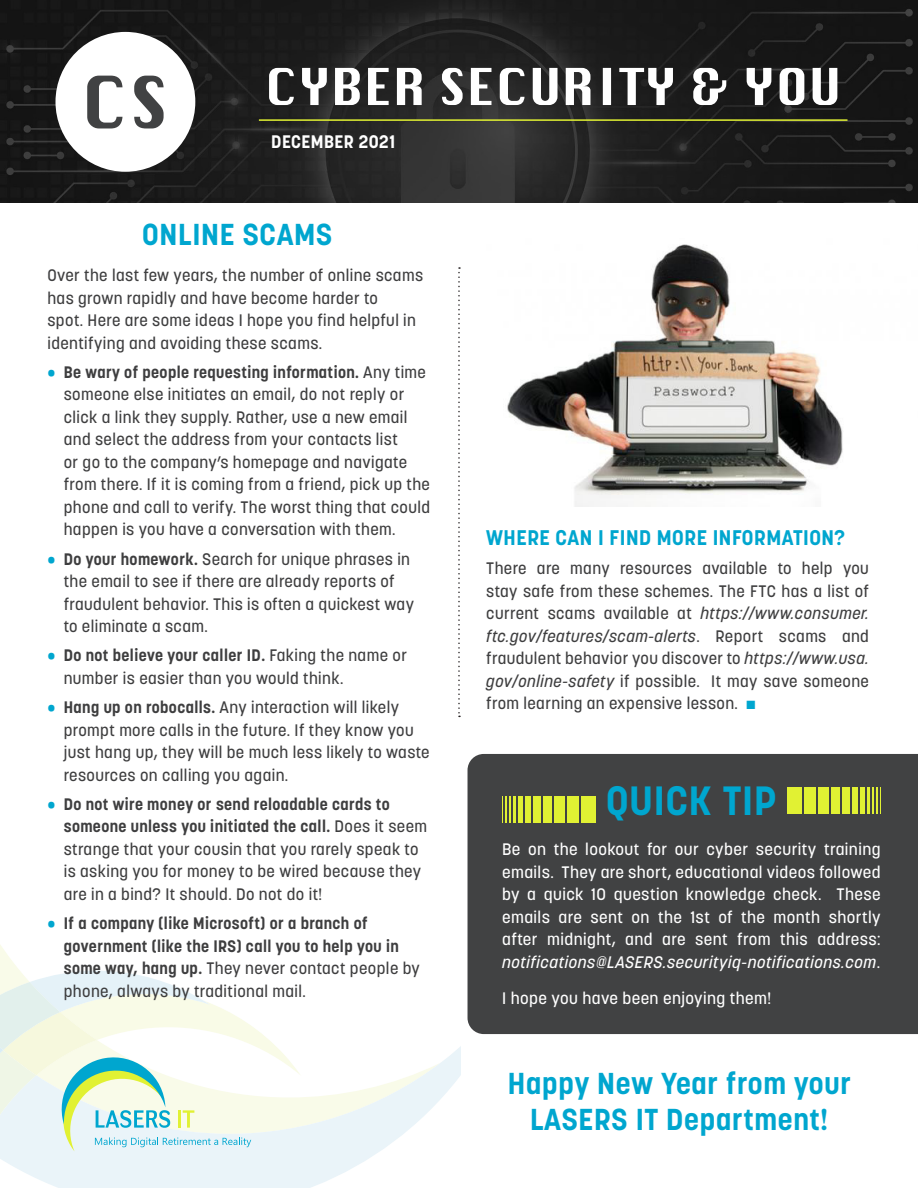
<style>
.page{position:relative;width:918px;height:1188px;background:#fff}
.page>*{position:absolute;margin:0;border:0;box-sizing:border-box;transform-origin:0 0}
.t1{font:700 40.5px "Korolev";letter-spacing:.025em;color:#00a6cf}
.t2{font:700 30px/36px "Korolev";letter-spacing:.025em;color:#00a6cf;text-align:center}
.t3{font:700 21px "Korolev";letter-spacing:.025em;color:#00a6cf}
.t4{font:700 18px "Korolev";letter-spacing:.025em;color:#fff}
.t5{font:500 16.5px/22.5px "Korolev";letter-spacing:.025em;color:#3e3e3f}
.t6{font:500 16.5px/22.5px "Korolev";letter-spacing:.025em;color:#fff;text-align:justify}
.t7{font:700 16.5px/22.5px "Korolev";letter-spacing:.025em;color:#3e3e3f}
.s1{color:#00a6cf}
.s2{font-weight:700}
.s3{font-weight:500;color:#00a6cf}
.s4{font-weight:500}
.s5{font-style:italic}
</style>
<div class="page">
<svg style="left:0;top:715px;width:468px;height:473px"></svg>
<svg style="left:210px;top:994px;width:91px;height:194px"></svg>
<svg style="left:0;top:971px;width:210px;height:217px;fill:#eaf4f9"></svg>
<div style="left:461px;top:944px;width:131px;height:214px;background:#fff"></div>
<svg style="left:0;top:982px;width:251px;height:169px"></svg>
<svg style="left:458px;top:267px;width:2px;height:450px"></svg>
<img style="left:0;top:0;width:918px;height:202px">
<svg style="left:269px;top:68px;width:568px;height:37px"></svg>
<hr style="left:259px;top:119px;width:589px;height:2px;background:#e1f133">
<div style="left:55px;top:32px;width:140px;height:140px;background:#fff;border-radius:50%"></div>
<svg style="left:87px;top:76px;width:77px;height:52px"></svg>
<div style="left:468px;top:754px;width:450px;height:280px;background:#414243"></div>
<div style="left:787px;top:787px;width:15px;height:27px;background:#e1f133"></div>
<div style="left:804px;top:787px;width:12px;height:27px;background:#e1f133"></div>
<div style="left:819px;top:787px;width:10px;height:27px;background:#e1f133"></div>
<div style="left:831px;top:787px;width:9px;height:27px;background:#e1f133"></div>
<div style="left:842px;top:787px;width:8px;height:27px;background:#e1f133"></div>
<div style="left:852px;top:787px;width:6px;height:27px;background:#e1f133"></div>
<hr style="left:860px;top:787px;width:4px;height:27px;background:#e1f133">
<hr style="left:867px;top:787px;width:3px;height:27px;background:#e1f133">
<hr style="left:872px;top:787px;width:2px;height:27px;background:#e1f133">
<svg style="left:877px;top:787px;width:4px;height:27px"></svg>
<div style="left:581px;top:796px;width:15px;height:27px;background:#e1f133"></div>
<div style="left:567px;top:796px;width:12px;height:27px;background:#e1f133"></div>
<div style="left:554px;top:796px;width:10px;height:27px;background:#e1f133"></div>
<div style="left:543px;top:796px;width:8px;height:27px;background:#e1f133"></div>
<div style="left:533px;top:796px;width:7px;height:27px;background:#e1f133"></div>
<div style="left:525px;top:796px;width:6px;height:27px;background:#e1f133"></div>
<hr style="left:518px;top:796px;width:4px;height:27px;background:#e1f133">
<hr style="left:513px;top:796px;width:3px;height:27px;background:#e1f133">
<svg style="left:502px;top:796px;width:8px;height:27px"></svg>
<img style="left:507px;top:244px;width:336px;height:263px">
<p class="t4" style="left:271px;top:131px;width:125px">DECEMBER 2021</p>
<p class="t2" style="left:142px;top:216px;width:192px">ONLINE SCAMS</p>
<p class="t5" style="left:47px;top:264px;width:377px">Over the last few years, the number of online scams has grown rapidly and have become harder to<br>spot. Here are some ideas I hope you find helpful in identifying and avoiding these scams.</p>
<p class="t5" style="left:64px;top:361px;width:368px;text-indent:-16px"><span class="s1">•</span> <span class="s2">Be wary of people requesting information.</span> Any time someone else initiates an email, do not reply or click a link they supply. Rather, use a new email and select the address from your contacts list<br>or go to the company’s homepage and navigate from there. If it is coming from a friend, pick up the phone and call to verify. The worst thing that could happen is you have a conversation with them.</p>
<p class="t5" style="left:64px;top:548px;width:352px;text-indent:-16px"><span class="s1">•</span> <span class="s2">Do your homework.</span> Search for unique phrases in the email to see if there are already reports of fraudulent behavior. This is often a quickest way to eliminate a scam.</p>
<p class="t5" style="left:64px;top:644px;width:345px;text-indent:-16px"><span class="s1">•</span> <span class="s2">Do not believe your caller ID.</span> Faking the name or number is easier than you would think.</p>
<p class="t5" style="left:64px;top:696px;width:367px;text-indent:-16px"><span class="s1">•</span> <span class="s2">Hang up on robocalls.</span> Any interaction will likely prompt more calls in the future. If they know you just hang up, they will be much less likely to waste resources on calling you again.</p>
<p class="t5" style="left:64px;top:793px;width:365px;text-indent:-16px"><span class="s1">•</span> <span class="s2">Do not wire money or send reloadable cards to someone unless you initiated the call.</span> Does it seem strange that your cousin that you rarely speak to is asking you for money to be wired because they are in a bind? It should. Do not do it!</p>
<p class="t7" style="left:64px;top:912px;width:358px;text-indent:-16px"><span class="s3">•</span> If a company (like Microsoft) or a branch of government (like the IRS) call you to help you in some way, hang up. <span class="s4">They never contact people by phone, always by traditional mail.</span></p>
<p class="t3" style="left:486px;top:525px;width:360px">WHERE CAN I FIND MORE INFORMATION?</p>
<p class="t5" style="left:486px;top:557px;width:384px;text-align:justify">There are many resources available to help you stay safe from these schemes. The FTC has a list of current scams available at <span class="s5">https://www.consumer. ftc.gov/features/scam-alerts</span>. Report scams and fraudulent behavior you discover to <span class="s5">https://www.usa. gov/online-safety</span> if possible. It may save someone from learning an expensive lesson. <span class="s1">■</span></p>
<p class="t1" style="left:606px;top:775px;width:172px">QUICK TIP</p>
<p class="t6" style="left:502px;top:838px;width:380px">Be on the lookout for our cyber security training emails. They are short, educational videos followed by a quick 10 question knowledge check. These emails are sent on the 1st of the month shortly after midnight, and are sent from this address: <span class="s5">notifications@LASERS.securityiq-notifications.com</span>.</p>
<p class="t6" style="left:502px;top:987px;width:270px">I hope you have been enjoying them!</p>
<p class="t2" style="left:508px;top:1065px;width:345px">Happy New Year from your<br>LASERS IT Department!</p>
</div>
